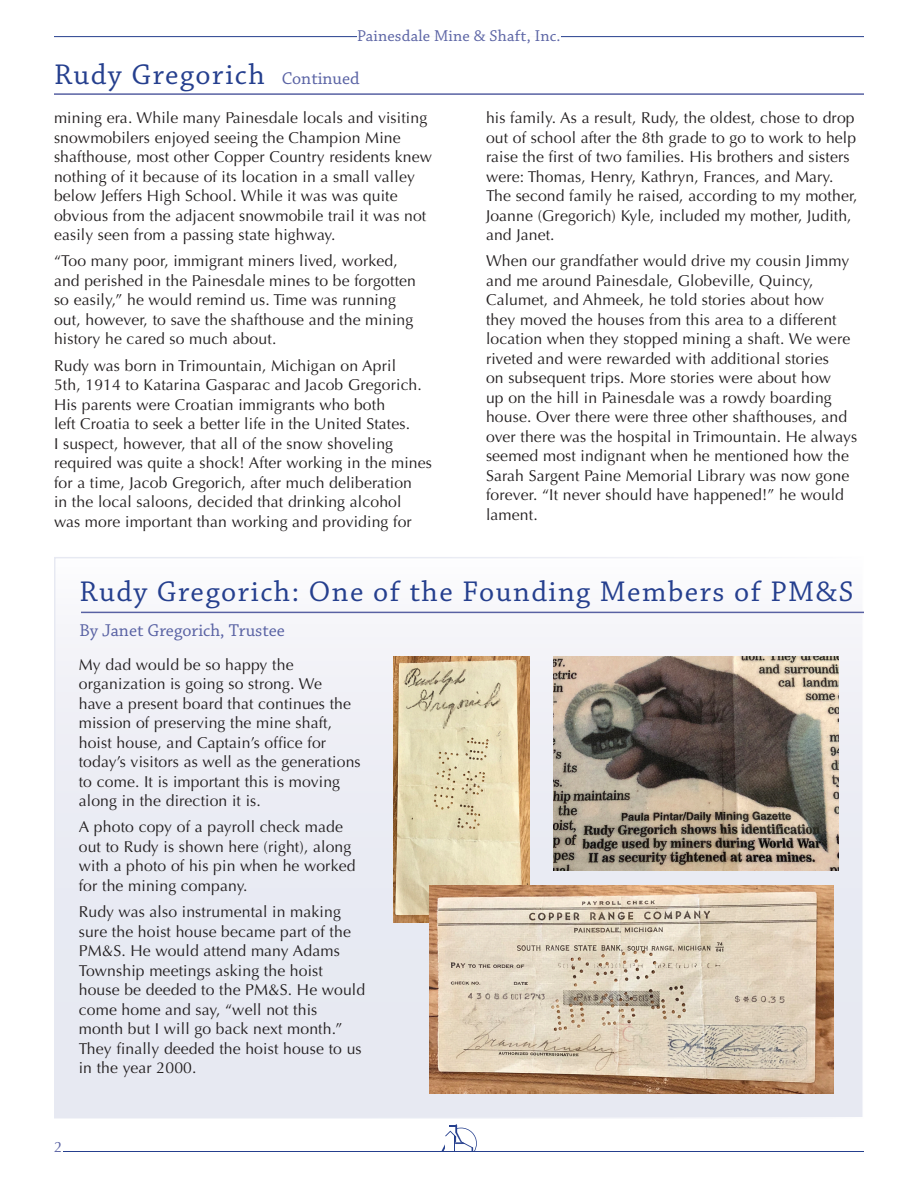
<style>
.page{position:relative;width:918px;height:1188px;background:#fff}
.page>*{position:absolute;margin:0;border:0;box-sizing:border-box;transform-origin:0 0}
.t1{font:30px "Chaparral Pro";letter-spacing:.05em;color:#253f8e}
.t2{font:18px "Chaparral Pro";color:#5861a3}
.t3{font:16.5px "Chaparral Pro";letter-spacing:.01em;color:#5861a3}
.t4{font:15.75px/19.5px "Optima";letter-spacing:.01em;color:#231f20}
.t5{font:15px "Optima";color:#5861a3}
.s1{font-size:18px;color:#5861a3}
</style>
<div class="page">
<svg style="left:441px;top:1124px;width:36px;height:27px"></svg>
<hr style="left:54px;top:36px;width:810px;height:1px;background:#253f8e">
<div style="left:357px;top:29px;width:204px;height:12px;background:#fff"></div>
<div style="left:55px;top:558px;width:808px;height:560px;background:linear-gradient(to bottom,#f6f5f9,#e2e4ee)"></div>
<hr style="left:54px;top:93px;width:810px;height:2px;background:#5861a3">
<hr style="left:81px;top:612px;width:783px;height:1px;background:#5861a3">
<hr style="left:63px;top:1151px;width:801px;height:1px;background:#253f8e">
<img style="left:393px;top:657px;width:136px;height:266px">
<img style="left:430px;top:886px;width:403px;height:207px">
<img style="left:554px;top:656px;width:285px;height:214px">
<p class="t3" style="left:357px;top:26px;width:205px">Painesdale Mine &amp; Shaft, Inc.</p>
<h1 class="t1" style="left:54px;top:58px;width:307px">Rudy Gregorich <span class="s1">Continued</span></h1>
<p class="t4" style="left:54px;top:108px;width:380px">mining era. While many Painesdale locals and visiting snowmobilers enjoyed seeing the Champion Mine shafthouse, most other Copper Country residents knew nothing of it because of its location in a small valley below Jeffers High School. While it was was quite obvious from the adjacent snowmobile trail it was not easily seen from a passing state highway.</p>
<p class="t4" style="left:54px;top:252px;width:363px">“Too many poor, immigrant miners lived, worked, and perished in the Painesdale mines to be forgotten so easily,” he would remind us. Time was running out, however, to save the shafthouse and the mining history he cared so much about.</p>
<p class="t4" style="left:54px;top:356px;width:380px">Rudy was born in Trimountain, Michigan on April<br>5th, 1914 to Katarina Gasparac and Jacob Gregorich.<br>His parents were Croatian immigrants who both<br>left Croatia to seek a better life in the United States.<br>I suspect, however, that all of the snow shoveling required was quite a shock! After working in the mines for a time, Jacob Gregorich, after much deliberation<br>in the local saloons, decided that drinking alcohol<br>was more important than working and providing for</p>
<p class="t4" style="left:486px;top:108px;width:373px">his family. As a result, Rudy, the oldest, chose to drop out of school after the 8th grade to go to work to help raise the first of two families. His brothers and sisters were: Thomas, Henry, Kathryn, Frances, and Mary.<br>The second family he raised, according to my mother, Joanne (Gregorich) Kyle, included my mother, Judith, and Janet.</p>
<p class="t4" style="left:486px;top:252px;width:373px">When our grandfather would drive my cousin Jimmy and me around Painesdale, Globeville, Quincy, Calumet, and Ahmeek, he told stories about how they moved the houses from this area to a different location when they stopped mining a shaft. We were riveted and were rewarded with additional stories<br>on subsequent trips. More stories were about how<br>up on the hill in Painesdale was a rowdy boarding house. Over there were three other shafthouses, and over there was the hospital in Trimountain. He always seemed most indignant when he mentioned how the Sarah Sargent Paine Memorial Library was now gone forever. “It never should have happened!” he would lament.</p>
<h2 class="t1" style="left:80px;top:575px;width:775px">Rudy Gregorich: One of the Founding Members of PM&amp;S</h2>
<p class="t2" style="left:80px;top:620px;width:207px">By Janet Gregorich, Trustee</p>
<p class="t4" style="left:79px;top:655px;width:283px">My dad would be so happy the organization is going so strong. We<br>have a present board that continues the mission of preserving the mine shaft, hoist house, and Captain’s office for today’s visitors as well as the generations to come. It is important this is moving along in the direction it is.</p>
<p class="t4" style="left:79px;top:817px;width:278px">A photo copy of a payroll check made out to Rudy is shown here (right), along with a photo of his pin when he worked for the mining company.</p>
<p class="t4" style="left:79px;top:902px;width:288px">Rudy was also instrumental in making sure the hoist house became part of the PM&amp;S. He would attend many Adams Township meetings asking the hoist house be deeded to the PM&amp;S. He would come home and say, “well not this month but I will go back next month.” They finally deeded the hoist house to us in the year 2000.</p>
<p class="t5" style="left:54px;top:1138px;width:10px">2</p>
</div>
